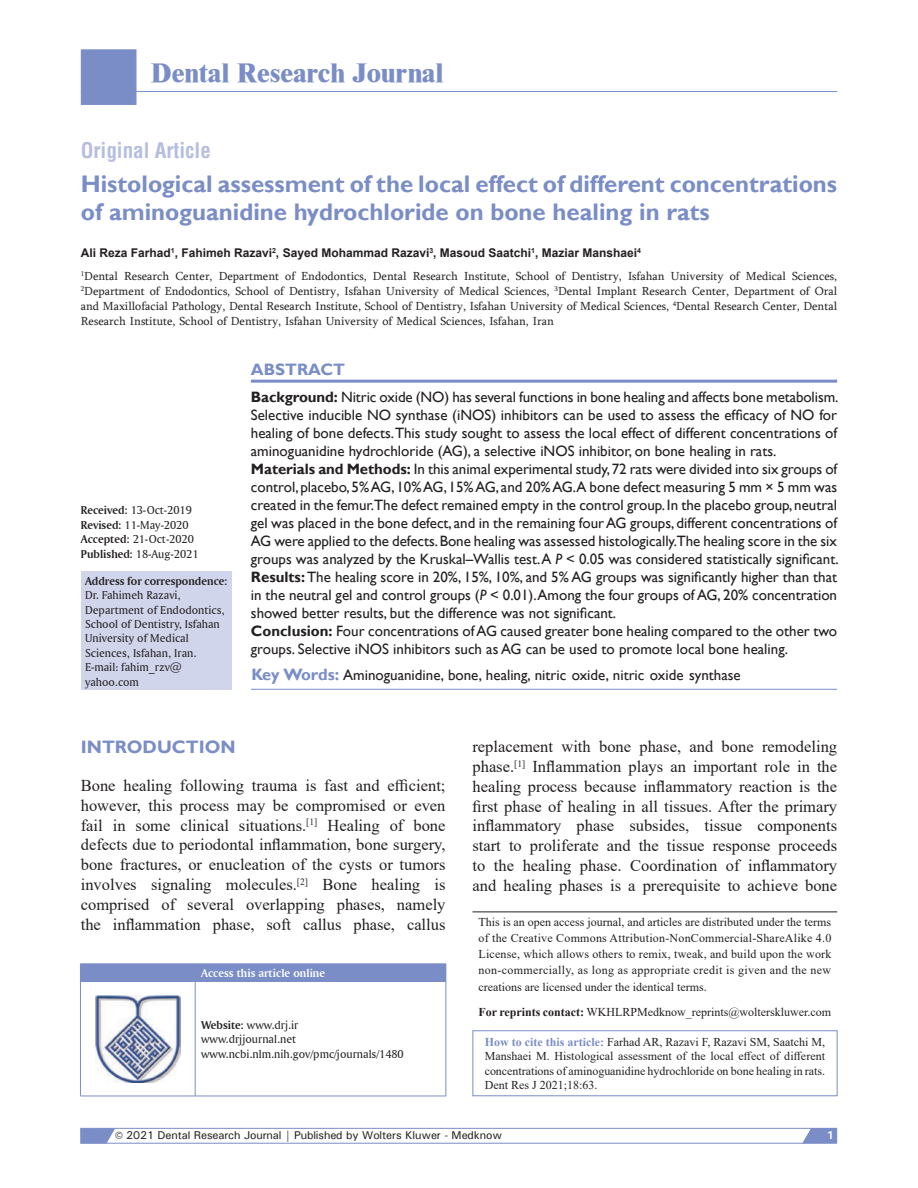
<style>
.page{position:relative;width:918px;height:1188px;background:#fff}
.page>*{position:absolute;margin:0;border:0;box-sizing:border-box;transform-origin:0 0}
.t1{font:800 27px "Times New Roman";color:#7a8dc7}
.AT{font:700 24px/28.8px "Gill Sans";color:#7a8dc7}
.AH{font:700 condensed 21px "Helvetica";color:#b5bedf}
.t2{font:700 18px "Gill Sans";color:#7a8dc7}
.TX{font:16.5px/19.8px "Times New Roman";color:#231f20;text-align:justify}
.ABSH{font:700 16.5px "Gill Sans";color:#7a8dc7}
.ABS{font:15px/18px "Gill Sans";color:#231f20;text-align:justify}
.KWD{font:15px "Gill Sans";color:#231f20}
.AFF{font:12px/15px "Sylfaen";color:#231f20;text-align:justify}
.C{font:12px/16.2px "Times New Roman";color:#231f20;text-align:justify}
.HTC{font:12px/14.4px "Times New Roman";letter-spacing:-.005em;color:#231f20;text-align:justify}
.ADD{font:12px/14.4px "Amerigo BT Roman A";color:#231f20}
.AU{font:700 12px "Arial";color:#231f20}
.HIS{font:12px "Amerigo BT Roman A";color:#231f20}
.Web{font:12px "Amerigo BT Roman A";color:#231f20}
.AAO{font:12px "Amerigo BT Bold A";color:#fff}
.t3{font:500 11.25px "Univers";letter-spacing:-.01em;color:#231f20}
.t4{font:700 11.25px "Univers";color:#fff}
.s1{font-weight:700}
.s2{font-style:italic}
.s3{font-weight:700;font-size:16.5px;color:#7a8dc7}
.s4{font-family:"Amerigo BT Bold A"}
.s5{font-weight:700;color:#7a8dc7}
.s6{font-size:15px}
</style>
<div class="page">
<hr style="left:81px;top:91px;width:756px;height:1px;background:#778fd9">
<div style="left:81px;top:49px;width:56px;height:56px;background:#7a8dc7;border:1px solid #7a8dc7"></div>
<svg style="left:80px;top:1128px;width:757px;height:16px"></svg>
<hr style="left:251px;top:380px;width:586px;height:3px;background:#7a8dc7">
<hr style="left:251px;top:689px;width:586px;height:1px;background:#7a8dc7">
<div style="left:81px;top:571px;width:151px;height:119px;background:#d1d5eb"></div>
<div style="left:80px;top:964px;width:366px;height:17px;background:#7a8dc7"></div>
<svg style="left:446px;top:964px;width:1px;height:17px"></svg>
<hr style="left:80px;top:982px;width:1px;height:114px;background:#7a8dc7">
<hr style="left:80px;top:981px;width:115px;height:1px;background:#7a8dc7">
<hr style="left:80px;top:1096px;width:115px;height:1px;background:#7a8dc7">
<hr style="left:195px;top:982px;width:1px;height:114px;background:#7a8dc7">
<hr style="left:195px;top:981px;width:251px;height:1px;background:#7a8dc7">
<hr style="left:446px;top:982px;width:1px;height:114px;background:#7a8dc7">
<hr style="left:195px;top:1096px;width:251px;height:1px;background:#7a8dc7">
<img style="left:96px;top:995px;width:84px;height:87px">
<div style="left:472px;top:1030px;width:366px;height:66px;border:1px solid #7a8dc7"></div>
<hr style="left:473px;top:912px;width:364px;height:1px;background:#231f20">
<h1 class="t1" style="left:151px;top:57px;width:294px">Dental Research Journal</h1>
<p class="AH" style="left:81px;top:136px;width:132px">Original Article</p>
<p class="AT" style="left:81px;top:170px;width:758px">Histological assessment of the local effect of different concentrations of aminoguanidine hydrochloride on bone healing in rats</p>
<p class="AU" style="left:81px;top:244px;width:562px">Ali Reza Farhad<sup>1</sup>, Fahimeh Razavi<sup>2</sup>, Sayed Mohammad Razavi<sup>3</sup>, Masoud Saatchi<sup>1</sup>, Maziar Manshaei<sup>4</sup></p>
<p class="AFF" style="left:81px;top:268px;width:758px"><sup>1</sup>Dental Research Center, Department of Endodontics, Dental Research Institute, School of Dentistry, Isfahan University of Medical Sciences, <sup>2</sup>Department of Endodontics, School of Dentistry, Isfahan University of Medical Sciences, <sup>3</sup>Dental Implant Research Center, Department of Oral and Maxillofacial Pathology, Dental Research Institute, School of Dentistry, Isfahan University of Medical Sciences, <sup>4</sup>Dental Research Center, Dental Research Institute, School of Dentistry, Isfahan University of Medical Sciences, Isfahan, Iran</p>
<p class="ABSH" style="left:251px;top:360px;width:96px">ABSTRACT</p>
<p class="ABS" style="left:251px;top:388px;width:589px"><span class="s1">Background:</span> Nitric oxide (NO) has several functions in bone healing and affects bone metabolism.<br>Selective inducible NO synthase (iNOS) inhibitors can be used to assess the efficacy of NO for healing of bone defects. This study sought to assess the local effect of different concentrations of aminoguanidine hydrochloride (AG), a selective iNOS inhibitor, on bone healing in rats.</p>
<p class="ABS" style="left:251px;top:460px;width:589px"><span class="s1">Materials and Methods:</span> In this animal experimental study, 72 rats were divided into six groups of control, placebo, 5% AG, 10% AG, 15% AG, and 20% AG.A bone defect measuring 5 mm × 5 mm was created in the femur.The defect remained empty in the control group. In the placebo group, neutral gel was placed in the bone defect, and in the remaining four AG groups, different concentrations of AG were applied to the defects. Bone healing was assessed histologically.The healing score in the six groups was analyzed by the Kruskal–Wallis test. A <span class="s2">P</span> &lt; 0.05 was considered statistically significant.</p>
<p class="ABS" style="left:251px;top:568px;width:588px"><span class="s1">Results:</span> The healing score in 20%, 15%, 10%, and 5% AG groups was significantly higher than that in the neutral gel and control groups (<span class="s2">P</span> &lt; 0.01).Among the four groups of AG, 20% concentration showed better results, but the difference was not significant.</p>
<p class="ABS" style="left:251px;top:622px;width:588px"><span class="s1">Conclusion:</span> Four concentrations of AG caused greater bone healing compared to the other two groups. Selective iNOS inhibitors such as AG can be used to promote local bone healing.</p>
<p class="KWD" style="left:251px;top:667px;width:491px"><span class="s3">Key Words:</span> Aminoguanidine, bone, healing, nitric oxide, nitric oxide synthase</p>
<p class="HIS" style="left:81px;top:503px;width:113px"><span class="s4">Received:</span> 13-Oct-2019</p>
<p class="HIS" style="left:81px;top:518px;width:109px"><span class="s4">Revised:</span> 11-May-2020</p>
<p class="HIS" style="left:81px;top:532px;width:115px"><span class="s4">Accepted:</span> 21-Oct-2020</p>
<p class="HIS" style="left:81px;top:546px;width:119px"><span class="s4">Published:</span> 18-Aug-2021</p>
<p class="ADD" style="left:85px;top:573px;width:144px"><span class="s4">Address for correspondence:<br></span>Dr. Fahimeh Razavi,<br>Department of Endodontics,<br>School of Dentistry, Isfahan<br>University of Medical<br>Sciences, Isfahan, Iran.<br>E‑mail: fahim_rzv@ yahoo.com</p>
<h1 class="t2" style="left:81px;top:736px;width:156px">INTRODUCTION</h1>
<p class="TX" style="left:81px;top:775px;width:366px">Bone healing following trauma is fast and efficient; however, this process may be compromised or even fail in some clinical situations.<sup>[1]</sup> Healing of bone defects due to periodontal inflammation, bone surgery, bone fractures, or enucleation of the cysts or tumors involves signaling molecules.<sup>[2]</sup> Bone healing is comprised of several overlapping phases, namely the inflammation phase, soft callus phase, callus</p>
<p class="AAO" style="left:201px;top:966px;width:125px">Access this article online</p>
<p class="TX" style="left:472px;top:736px;width:366px">replacement with bone phase, and bone remodeling phase.<sup>[1]</sup> Inflammation plays an important role in the healing process because inflammatory reaction is the first phase of healing in all tissues. After the primary inflammatory phase subsides, tissue components start to proliferate and the tissue response proceeds to the healing phase. Coordination of inflammatory and healing phases is a prerequisite to achieve bone</p>
<p class="C" style="left:479px;top:913px;width:354px">This is an open access journal, and articles are distributed under the terms of the Creative Commons Attribution‑NonCommercial‑ShareAlike 4.0<br>License, which allows others to remix, tweak, and build upon the work non‑commercially, as long as appropriate credit is given and the new creations are licensed under the identical terms.</p>
<p class="C" style="left:479px;top:1003px;width:354px"><span class="s1">For reprints contact:</span> WKHLRPMedknow_reprints@wolterskluwer.com</p>
<p class="Web" style="left:201px;top:1018px;width:99px"><span class="s4">Website:</span> www.drj.ir</p>
<p class="Web" style="left:201px;top:1032px;width:97px">www.drjjournal.net</p>
<p class="Web" style="left:201px;top:1046px;width:204px">www.ncbi.nlm.nih.gov/pmc/journals/1480</p>
<p class="HTC" style="left:485px;top:1034px;width:342px"><span class="s5">How to cite this article:</span> Farhad AR, Razavi F, Razavi SM, Saatchi M, Manshaei M. Histological assessment of the local effect of different concentrations of aminoguanidine hydrochloride on bone healing in rats.<br>Dent Res J 2021;18:63.</p>
<p class="t3" style="left:115px;top:1128px;width:388px"><span class="s6">©</span> 2021 Dental Research Journal | Published by Wolters Kluwer - Medknow</p>
<p class="t4" style="left:827px;top:1128px;width:9px">1</p>
</div>
